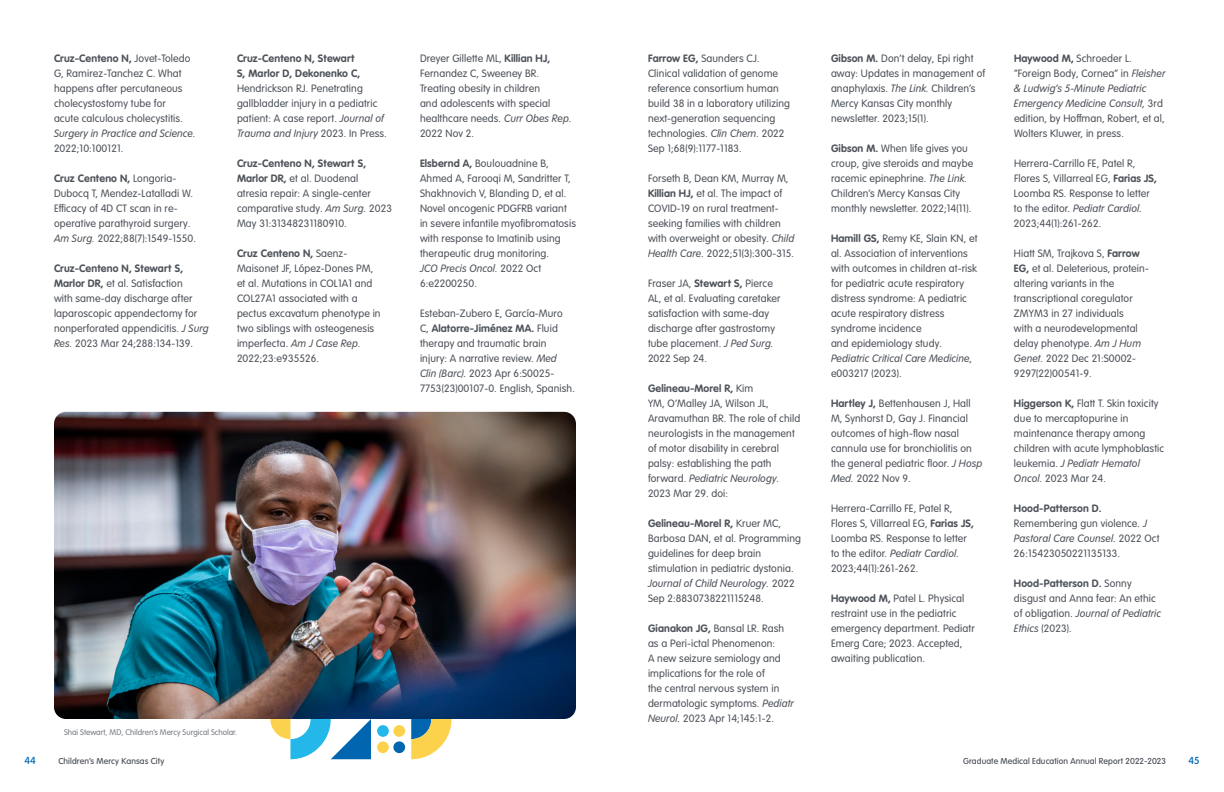
<style>
.page{position:relative;width:1224px;height:792px;background:#fff}
.page>*{position:absolute;margin:0;border:0;box-sizing:border-box;transform-origin:0 0}
.Body_Copy{font:10.5px/15px "VAG Rounded Next";letter-spacing:.01em;color:#4e535a}
.t1{font:500 10px "VAG Rounded Next";color:#0165af}
.t2{font:500 8.5px "VAG Rounded Next";letter-spacing:.01em;color:#4e535a}
.t3{font:8px "VAG Rounded Next";color:#777b83}
.s1{font-weight:700}
.s2{font-style:italic}
</style>
<div class="page">
<img style="left:54px;top:412px;width:522px;height:307px">
<div style="left:393px;top:741px;width:12px;height:12px;background:#0165af;border-radius:50%"></div>
<div style="left:377px;top:741px;width:12px;height:12px;background:#fcd24d;border-radius:50%"></div>
<div style="left:393px;top:725px;width:12px;height:12px;background:#fcd24d;border-radius:50%"></div>
<div style="left:377px;top:725px;width:12px;height:12px;background:#23b7ea;border-radius:50%"></div>
<svg style="left:411px;top:719px;width:41px;height:40px"></svg>
<svg style="left:270px;top:719px;width:101px;height:40px"></svg>
<p class="Body_Copy" style="left:54px;top:51px;width:143px"><span class="s1">Cruz-Centeno N,</span> Jovet-Toledo<br>G, Ramirez-Tanchez C. What happens after percutaneous cholecystostomy tube for<br>acute calculous cholecystitis.<br><span class="s2">Surgery in Practice and Science.<br></span>2022;10:100121.</p>
<p class="Body_Copy" style="left:54px;top:171px;width:143px"><span class="s1">Cruz Centeno N,</span> Longoria-<br>Dubocq T, Mendez-Latalladi W.<br>Efficacy of 4D CT scan in re&shy;operative parathyroid surgery.<br><span class="s2">Am Surg.</span> 2022;88(7):1549-1550.</p>
<p class="Body_Copy" style="left:54px;top:261px;width:156px"><span class="s1">Cruz-Centeno N, Stewart S,<br>Marlor DR,</span> et al. Satisfaction<br>with same-day discharge after laparoscopic appendectomy for nonperforated appendicitis. <span class="s2">J Surg<br>Res.</span> 2023 Mar 24;288:134-139.</p>
<p class="Body_Copy" style="left:237px;top:51px;width:151px"><span class="s1">Cruz-Centeno N, Stewart<br>S, Marlor D, Dekonenko C,<br></span>Hendrickson RJ. Penetrating gallbladder injury in a pediatric patient: A case report. <span class="s2">Journal of<br>Trauma and Injury</span> 2023. In Press.</p>
<p class="Body_Copy" style="left:237px;top:156px;width:157px"><span class="s1">Cruz-Centeno N, Stewart S,<br>Marlor DR,</span> et al. Duodenal<br>atresia repair: A single-center comparative study. <span class="s2">Am Surg.</span> 2023<br>May 31:31348231180910.</p>
<p class="Body_Copy" style="left:237px;top:246px;width:145px"><span class="s1">Cruz Centeno N,</span> Saenz-<br>Maisonet JF, López-Dones PM, et al. Mutations in COL1A1 and<br>COL27A1 associated with a pectus excavatum phenotype in two siblings with osteogenesis imperfecta. <span class="s2">Am J Case Rep.<br></span>2022;23:e935526.</p>
<p class="Body_Copy" style="left:420px;top:51px;width:153px">Dreyer Gillette ML, <span class="s1">Killian HJ,<br></span>Fernandez C, Sweeney BR.<br>Treating obesity in children<br>and adolescents with special healthcare needs. <span class="s2">Curr Obes Rep.<br></span>2022 Nov 2.</p>
<p class="Body_Copy" style="left:420px;top:156px;width:157px"><span class="s1">Elsbernd A,</span> Boulouadnine B,<br>Ahmed A, Farooqi M, Sandritter T,<br>Shakhnovich V, Blanding D, et al.<br>Novel oncogenic PDGFRB variant in severe infantile myofibromatosis with response to Imatinib using therapeutic drug monitoring.<br><span class="s2">JCO Precis Oncol.</span> 2022 Oct<br>6:e2200250.</p>
<p class="Body_Copy" style="left:420px;top:306px;width:156px">Esteban-Zubero E, García-Muro<br>C, <span class="s1">Alatorre-Jiménez MA.</span> Fluid therapy and traumatic brain injury: A narrative review. <span class="s2">Med<br>Clin (Barc).</span> 2023 Apr 6:S0025-<br>7753(23)00107-0. English, Spanish.</p>
<p class="t3" style="left:64px;top:728px;width:175px">Shai Stewart, MD, Children’s Mercy Surgical Scholar.</p>
<p class="Body_Copy" style="left:648px;top:51px;width:144px"><span class="s1">Farrow EG,</span> Saunders CJ.<br>Clinical validation of genome reference consortium human build 38 in a laboratory utilizing next-generation sequencing technologies. <span class="s2">Clin Chem.</span> 2022<br>Sep 1;68(9):1177-1183.</p>
<p class="Body_Copy" style="left:648px;top:171px;width:148px">Forseth B, Dean KM, Murray M,<br><span class="s1">Killian HJ,</span> et al. The impact of<br>COVID-19 on rural treatment&shy;seeking families with children with overweight or obesity. <span class="s2">Child<br>Health Care.</span> 2022;51(3):300-315.</p>
<p class="Body_Copy" style="left:648px;top:276px;width:134px">Fraser JA, <span class="s1">Stewart S,</span> Pierce<br>AL, et al. Evaluating caretaker satisfaction with same-day discharge after gastrostomy tube placement. <span class="s2">J Ped Surg.<br></span>2022 Sep 24.</p>
<p class="Body_Copy" style="left:648px;top:381px;width:154px"><span class="s1">Gelineau-Morel R,</span> Kim<br>YM, O’Malley JA, Wilson JL,<br>Aravamuthan BR. The role of child neurologists in the management of motor disability in cerebral palsy: establishing the path forward. <span class="s2">Pediatric Neurology.<br></span>2023 Mar 29. doi:</p>
<p class="Body_Copy" style="left:648px;top:516px;width:155px"><span class="s1">Gelineau-Morel R,</span> Kruer MC,<br>Barbosa DAN, et al. Programming guidelines for deep brain stimulation in pediatric dystonia.<br><span class="s2">Journal of Child Neurology.</span> 2022<br>Sep 2:8830738221115248.</p>
<p class="Body_Copy" style="left:648px;top:621px;width:147px"><span class="s1">Gianakon JG,</span> Bansal LR. Rash as a Peri-ictal Phenomenon:<br>A new seizure semiology and implications for the role of<br>the central nervous system in dermatologic symptoms. <span class="s2">Pediatr<br>Neurol.</span> 2023 Apr 14;145:1-2.</p>
<p class="Body_Copy" style="left:831px;top:51px;width:156px"><span class="s1">Gibson M.</span> Don’t delay, Epi right away: Updates in management of anaphylaxis. <span class="s2">The Link.</span> Children’s<br>Mercy Kansas City monthly newsletter. 2023;15(1).</p>
<p class="Body_Copy" style="left:831px;top:141px;width:144px"><span class="s1">Gibson M.</span> When life gives you croup, give steroids and maybe racemic epinephrine. <span class="s2">The Link.<br></span>Children’s Mercy Kansas City monthly newsletter. 2022;14(11).</p>
<p class="Body_Copy" style="left:831px;top:231px;width:148px"><span class="s1">Hamill GS,</span> Remy KE, Slain KN, et al. Association of interventions with outcomes in children at-risk for pediatric acute respiratory distress syndrome: A pediatric acute respiratory distress syndrome incidence<br>and epidemiology study.<br><span class="s2">Pediatric Critical Care Medicine, </span>e003217 (2023).</p>
<p class="Body_Copy" style="left:831px;top:396px;width:153px"><span class="s1">Hartley J,</span> Bettenhausen J, Hall<br>M, Synhorst D, Gay J. Financial outcomes of high-flow nasal cannula use for bronchiolitis on the general pediatric floor. <span class="s2">J Hosp<br>Med.</span> 2022 Nov 9.</p>
<p class="Body_Copy" style="left:831px;top:501px;width:144px">Herrera-Carrillo FE, Patel R,<br>Flores S, Villarreal EG, <span class="s1">Farias JS,<br></span>Loomba RS. Response to letter to the editor. <span class="s2">Pediatr Cardiol.<br></span>2023;44(1):261-262.</p>
<p class="Body_Copy" style="left:831px;top:591px;width:145px"><span class="s1">Haywood M,</span> Patel L. Physical restraint use in the pediatric emergency department. Pediatr<br>Emerg Care; 2023. Accepted, awaiting publication.</p>
<p class="Body_Copy" style="left:1014px;top:51px;width:153px"><span class="s1">Haywood M,</span> Schroeder L. “Foreign Body, Cornea” in <span class="s2">Fleisher &amp; Ludwig’s 5-Minute Pediatric<br>Emergency Medicine Consult,</span> 3rd edition, by Hoffman, Robert, et al,<br>Wolters Kluwer, in press.</p>
<p class="Body_Copy" style="left:1014px;top:156px;width:144px">Herrera-Carrillo FE, Patel R,<br>Flores S, Villarreal EG, <span class="s1">Farias JS,<br></span>Loomba RS. Response to letter to the editor. <span class="s2">Pediatr Cardiol.<br></span>2023;44(1):261-262.</p>
<p class="Body_Copy" style="left:1014px;top:246px;width:136px">Hiatt SM, Trajkova S, <span class="s1">Farrow<br>EG,</span> et al. Deleterious, protein&shy;altering variants in the transcriptional coregulator<br>ZMYM3 in 27 individuals<br>with a neurodevelopmental delay phenotype. <span class="s2">Am J Hum<br>Genet.</span> 2022 Dec 21:S0002-<br>9297(22)00541-9.</p>
<p class="Body_Copy" style="left:1014px;top:396px;width:152px"><span class="s1">Higgerson K,</span> Flatt T. Skin toxicity due to mercaptopurine in maintenance therapy among children with acute lymphoblastic leukemia. <span class="s2">J Pediatr Hematol<br>Oncol.</span> 2023 Mar 24.</p>
<p class="Body_Copy" style="left:1014px;top:501px;width:147px"><span class="s1">Hood-Patterson D.<br></span>Remembering gun violence. <span class="s2">J<br>Pastoral Care Counsel.</span> 2022 Oct<br>26:15423050221135133.</p>
<p class="Body_Copy" style="left:1014px;top:576px;width:149px"><span class="s1">Hood-Patterson D.</span> Sonny disgust and Anna fear: An ethic of obligation. <span class="s2">Journal of Pediatric<br>Ethics</span> (2023).</p>
<p class="t1" style="left:25px;top:754px;width:13px">44</p>
<p class="t2" style="left:58px;top:756px;width:107px">Children’s Mercy Kansas City</p>
<p class="t2" style="left:963px;top:756px;width:204px">Graduate Medical Education Annual Report 2022-2023</p>
<p class="t1" style="left:1189px;top:754px;width:12px">45</p>
</div>
